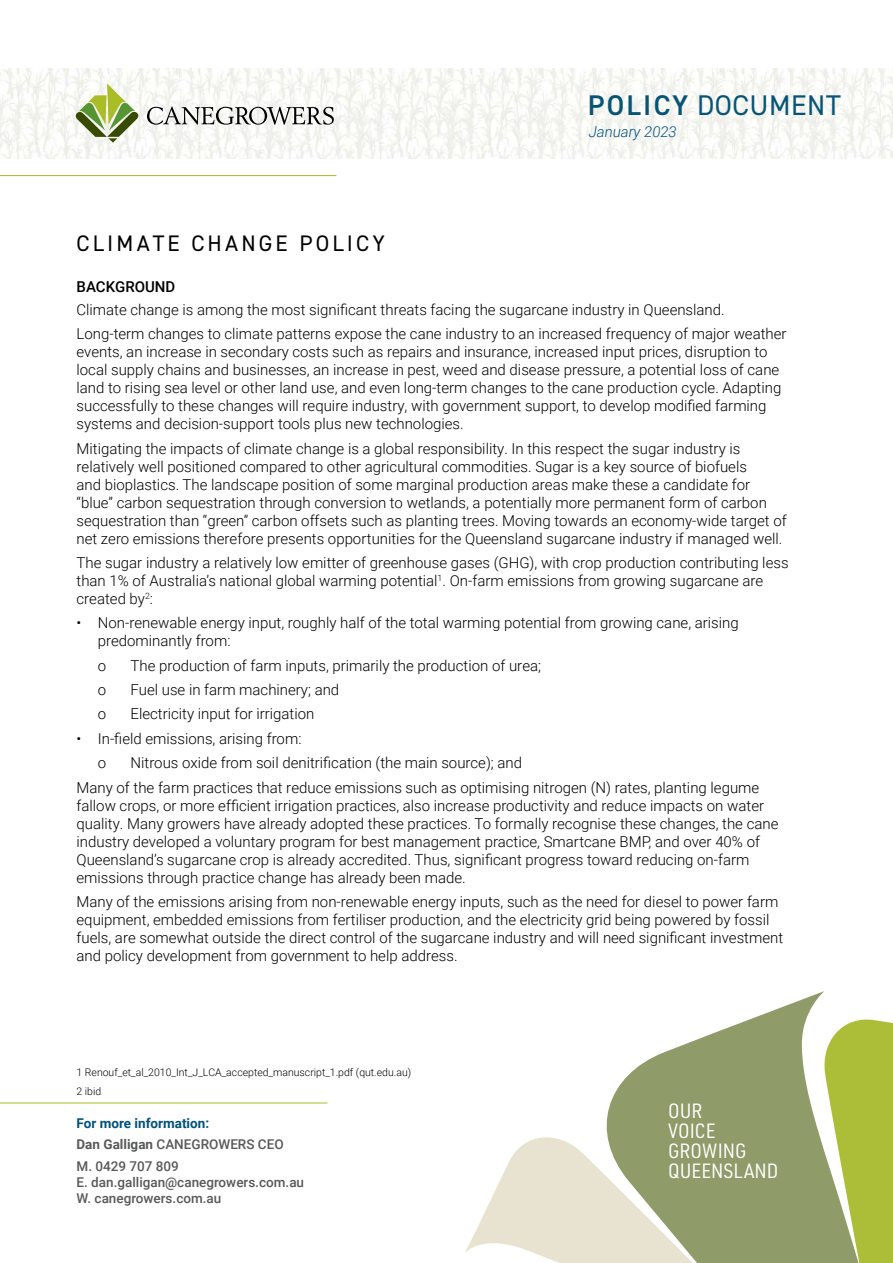
<style>
.page{position:relative;width:893px;height:1263px;background:#fff}
.page>*{position:absolute;margin:0;border:0;box-sizing:border-box;transform-origin:0 0}
.t1{font:28.5px "DIN2014";letter-spacing:.02em;color:#085475}
.t2{font:22.5px "DIN2014";letter-spacing:.14em;color:#000}
.t3{font:20.25px/20.2px "URWDIN Semi Cond";color:#fff}
.t4{font:300 15px/18px "Roboto";color:#000}
.t5{font:italic 300 15px "Roboto";color:#00527d}
.t6{font:500 15px "Roboto";color:#000}
.t7{font:500 13.5px/16.2px "Roboto";color:#58595b}
.t8{font:700 13.5px/20.4px "Roboto";color:#00527d}
.t9{font:300 10.5px/18.9px "Roboto";color:#000}
.s1{font-weight:600}
.s2{color:#58595b}
.s3{font-weight:500;color:#58595b}
</style>
<div class="page">
<svg style="left:465px;top:1137px;width:123px;height:126px"></svg>
<svg style="left:588px;top:991px;width:236px;height:272px;fill:#8f9b69"></svg>
<svg style="left:821px;top:1014px;width:72px;height:249px;background:#b5c35d"></svg>
<hr style="left:0;top:1103px;width:327px;height:1px;background:#abbd26">
<hr style="left:0;top:175px;width:336px;height:1px;background:#abbd26">
<img style="left:0;top:68px;width:893px;height:91px">
<svg style="left:76px;top:84px;width:63px;height:59px"></svg>
<svg style="left:147px;top:106px;width:187px;height:19px"></svg>
<h2 class="t2" style="left:77px;top:230px;width:310px">CLIMATE CHANGE POLICY</h2>
<h1 class="t1" style="left:588px;top:87px;width:254px"><span class="s1">POLICY</span> DOCUMENT</h1>
<p class="t5" style="left:589px;top:122px;width:90px">January 2023</p>
<p class="t6" style="left:77px;top:277px;width:100px">BACKGROUND</p>
<p class="t4" style="left:77px;top:297px;width:712px;line-height:24.3px">Climate change is among the most significant threats facing the sugarcane industry in Queensland.<br>Long-term changes to climate patterns expose the cane industry to an increased frequency of major weather</p>
<p class="t4" style="left:77px;top:342px;width:706px">events, an increase in secondary costs such as repairs and insurance, increased input prices, disruption to local supply chains and businesses, an increase in pest, weed and disease pressure, a potential loss of cane land to rising sea level or other land use, and even long-term changes to the cane production cycle. Adapting successfully to these changes will require industry, with government support, to develop modified farming systems and decision-support tools plus new technologies.</p>
<p class="t4" style="left:77px;top:439px;width:712px">Mitigating the impacts of climate change is a global responsibility. In this respect the sugar industry is relatively well positioned compared to other agricultural commodities. Sugar is a key source of biofuels<br>and bioplastics. The landscape position of some marginal production areas make these a candidate for “blue” carbon sequestration through conversion to wetlands, a potentially more permanent form of carbon sequestration than “green” carbon offsets such as planting trees. Moving towards an economy-wide target of net zero emissions therefore presents opportunities for the Queensland sugarcane industry if managed well.</p>
<p class="t4" style="left:77px;top:553px;width:713px">The sugar industry a relatively low emitter of greenhouse gases (GHG), with crop production contributing less than 1% of Australia’s national global warming potential<sup>1</sup>. On-farm emissions from growing sugarcane are created by<sup>2</sup>:</p>
<p class="t4" style="left:98px;top:613px;width:642px;text-indent:-21px">• Non-renewable energy input, roughly half of the total warming potential from growing cane, arising predominantly from:</p>
<p class="t4" style="left:98px;top:656px;width:10px">o</p>
<p class="t4" style="left:131px;top:656px;width:412px">The production of farm inputs, primarily the production of urea;</p>
<p class="t4" style="left:98px;top:680px;width:10px">o</p>
<p class="t4" style="left:131px;top:680px;width:210px">Fuel use in farm machinery; and</p>
<p class="t4" style="left:98px;top:704px;width:10px">o</p>
<p class="t4" style="left:131px;top:704px;width:185px">Electricity input for irrigation</p>
<p class="t4" style="left:98px;top:726px;width:205px;line-height:24.3px;text-indent:-21px">• In-field emissions, arising from: o</p>
<p class="t4" style="left:77px;top:750px;width:684px;line-height:24.3px;text-indent:54px">Nitrous oxide from soil denitrification (the main source); and<br>Many of the farm practices that reduce emissions such as optimising nitrogen (N) rates, planting legume</p>
<p class="t4" style="left:77px;top:796px;width:703px">fallow crops, or more efficient irrigation practices, also increase productivity and reduce impacts on water quality. Many growers have already adopted these practices. To formally recognise these changes, the cane industry developed a voluntary program for best management practice, Smartcane BMP, and over 40% of Queensland’s sugarcane crop is already accredited. Thus, significant progress toward reducing on-farm emissions through practice change has already been made.</p>
<p class="t4" style="left:77px;top:892px;width:708px">Many of the emissions arising from non-renewable energy inputs, such as the need for diesel to power farm equipment, embedded emissions from fertiliser production, and the electricity grid being powered by fossil fuels, are somewhat outside the direct control of the sugarcane industry and will need significant investment and policy development from government to help address.</p>
<p class="t9" style="left:77px;top:1062px;width:336px">1 Renouf_et_al_2010_Int_J_LCA_accepted_manuscript_1.pdf (qut.edu.au)<br>2 ibid</p>
<p class="t8" style="left:77px;top:1113px;width:209px">For more information:<br><span class="s2">Dan Galligan</span> <span class="s3">CANEGROWERS CEO</span></p>
<p class="t7" style="left:77px;top:1157px;width:229px">M. 0429 707 809<br>E. dan.galligan@canegrowers.com.au<br>W. canegrowers.com.au</p>
<h3 class="t3" style="left:668px;top:1100px;width:112px">OUR<br>VOICE<br>GROWING<br>QUEENSLAND</h3>
</div>
